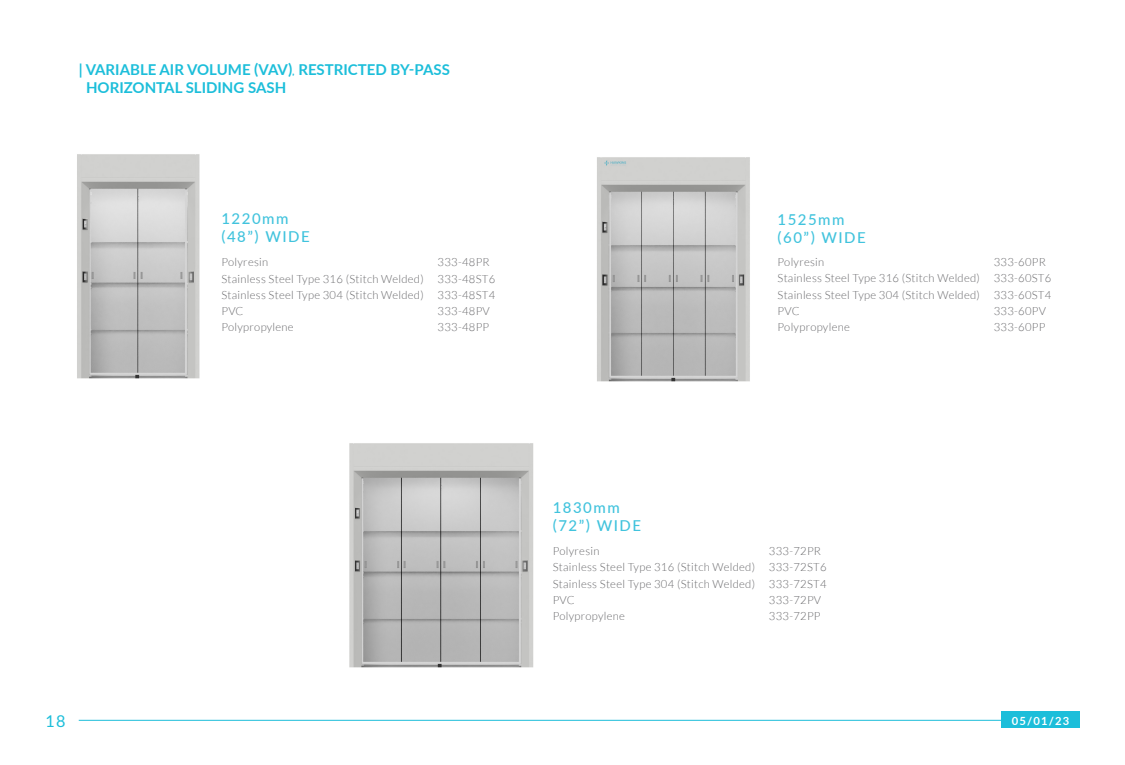
<style>
.page{position:relative;width:1125px;height:765px;background:#fff}
.page>*{position:absolute;margin:0;border:0;box-sizing:border-box;transform-origin:0 0}
.t1{font:16.25px "Lato";color:#1cbeda}
.t2{font:700 15px/18px "Lato";color:#1cbeda}
.t3{font:500 15px "Lato";letter-spacing:.1em;color:#41c3dd}
.t4{font:300 11.25px "Lato";letter-spacing:.025em;color:#69696c}
.t5{font:700 11.25px "Lato";color:#fff}
</style>
<div class="page">
<hr style="left:79px;top:720px;width:1001px;height:1px;background:#1cbeda">
<div style="left:1001px;top:712px;width:79px;height:16px;background:#1cbeda"></div>
<img style="left:77px;top:154px;width:123px;height:225px">
<img style="left:349px;top:443px;width:185px;height:225px">
<img style="left:597px;top:157px;width:153px;height:225px">
<p class="t2" style="left:86px;top:60px;width:365px;text-indent:-7px">| VARIABLE AIR VOLUME (VAV), RESTRICTED BY-PASS<br>HORIZONTAL SLIDING SASH</p>
<p class="t3" style="left:221px;top:208px;width:69px">1220mm</p>
<p class="t3" style="left:221px;top:226px;width:90px">(48”) WIDE</p>
<p class="t4" style="left:221px;top:256px;width:48px">Polyresin</p>
<p class="t4" style="left:438px;top:256px;width:54px">333-48PR</p>
<p class="t4" style="left:221px;top:272px;width:275px">Stainless Steel Type 316 (Stitch Welded) 333-48ST6</p>
<p class="t4" style="left:221px;top:289px;width:275px">Stainless Steel Type 304 (Stitch Welded) 333-48ST4</p>
<p class="t4" style="left:221px;top:305px;width:24px">PVC</p>
<p class="t4" style="left:438px;top:305px;width:54px">333-48PV</p>
<p class="t4" style="left:221px;top:321px;width:74px">Polypropylene</p>
<p class="t4" style="left:438px;top:321px;width:53px">333-48PP</p>
<p class="t3" style="left:778px;top:209px;width:69px">1525mm</p>
<p class="t3" style="left:778px;top:227px;width:90px">(60”) WIDE</p>
<p class="t4" style="left:778px;top:256px;width:48px">Polyresin</p>
<p class="t4" style="left:994px;top:256px;width:54px">333-60PR</p>
<p class="t4" style="left:778px;top:272px;width:275px">Stainless Steel Type 316 (Stitch Welded) 333-60ST6</p>
<p class="t4" style="left:778px;top:288px;width:275px">Stainless Steel Type 304 (Stitch Welded) 333-60ST4</p>
<p class="t4" style="left:778px;top:305px;width:24px">PVC</p>
<p class="t4" style="left:994px;top:305px;width:54px">333-60PV</p>
<p class="t4" style="left:778px;top:321px;width:74px">Polypropylene</p>
<p class="t4" style="left:994px;top:321px;width:53px">333-60PP</p>
<p class="t1" style="left:45px;top:712px;width:22px">18</p>
<p class="t3" style="left:553px;top:496px;width:69px">1830mm</p>
<p class="t3" style="left:553px;top:514px;width:90px">(72”) WIDE</p>
<p class="t4" style="left:553px;top:545px;width:48px">Polyresin</p>
<p class="t4" style="left:769px;top:545px;width:54px">333-72PR</p>
<p class="t4" style="left:553px;top:561px;width:275px">Stainless Steel Type 316 (Stitch Welded) 333-72ST6</p>
<p class="t4" style="left:553px;top:578px;width:275px">Stainless Steel Type 304 (Stitch Welded) 333-72ST4</p>
<p class="t4" style="left:553px;top:594px;width:24px">PVC</p>
<p class="t4" style="left:769px;top:594px;width:54px">333-72PV</p>
<p class="t4" style="left:553px;top:610px;width:74px">Polypropylene</p>
<p class="t4" style="left:769px;top:610px;width:53px">333-72PP</p>
<p class="t5" style="left:1012px;top:712px;width:59px">05/01/23</p>
</div>
